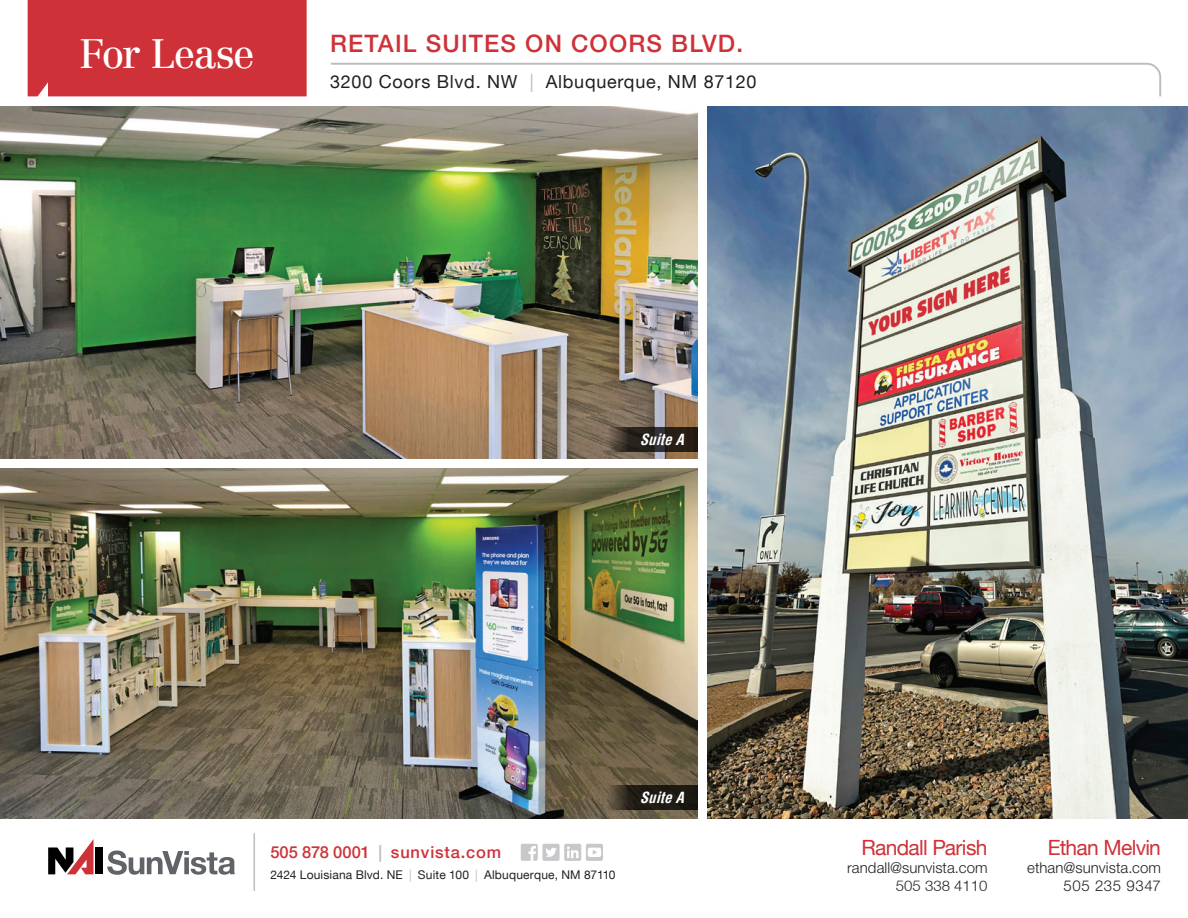
<style>
.page{position:relative;width:1188px;height:918px;background:#fff}
.page>*{position:absolute;margin:0;border:0;box-sizing:border-box;transform-origin:0 0}
.t1{font:40.5px "Centennial LT Std";letter-spacing:-.04em;color:#fff}
.t2{font:500 24px "Helvetica Neue LT";letter-spacing:.05em;color:#cf3138}
.t3{font:21px "Helvetica Neue LT";letter-spacing:-.03em;color:#cf3138}
.t4{font:18px "Helvetica Neue LT";letter-spacing:.04em;color:#231f20}
.t5{font:500 16.5px "Helvetica Neue LT";letter-spacing:.05em;color:#cf3138}
.t6{font:300 15px/18px "Helvetica Neue LT Std";letter-spacing:.005em;color:#231f20;text-align:right}
.t7{font:italic 700 condensed 15px "Helvetica";color:#fff}
.t8{font:300 15px "Helvetica Neue LT";color:#231f20}
.t9{font:12px "Helvetica Neue LT";letter-spacing:.015em;color:#231f20}
.s1{color:#bcbdc0}
</style>
<div class="page">
<img style="left:0;top:107px;width:698px;height:351px">
<img style="left:0;top:469px;width:698px;height:350px">
<img style="left:708px;top:107px;width:480px;height:712px">
<div style="left:96px;top:848px;width:7px;height:26px;background:#000"></div>
<svg style="left:48px;top:839px;width:46px;height:35px"></svg>
<svg style="left:107px;top:851px;width:128px;height:24px"></svg>
<div style="left:521px;top:844px;width:17px;height:17px;background:#c7c8ca;border-radius:2px"></div>
<svg style="left:528px;top:846px;width:8px;height:15px"></svg>
<div style="left:564px;top:844px;width:17px;height:17px;background:#c7c8ca;border-radius:2px"></div>
<svg style="left:567px;top:847px;width:12px;height:11px"></svg>
<div style="left:542px;top:844px;width:18px;height:17px;background:#c7c8ca;border-radius:2px"></div>
<svg style="left:546px;top:848px;width:10px;height:9px"></svg>
<div style="left:586px;top:844px;width:17px;height:17px;background:#c7c8ca;border-radius:2px"></div>
<svg style="left:588px;top:848px;width:13px;height:9px"></svg>
<hr style="left:254px;top:833px;width:1px;height:58px;background:#bcbdc0">
<div style="left:28px;top:0;width:279px;height:96px;background:#cf3138"></div>
<svg style="left:331px;top:62px;width:831px;height:35px"></svg>
<svg style="left:607px;top:427px;width:91px;height:24px;background:#312922"></svg>
<svg style="left:607px;top:785px;width:91px;height:25px;background:#28231b"></svg>
<h1 class="t1" style="left:79px;top:30px;width:177px">For Lease</h1>
<h2 class="t2" style="left:330px;top:29px;width:414px">RETAIL SUITES ON COORS BLVD.</h2>
<h3 class="t4" style="left:330px;top:71px;width:428px">3200 Coors Blvd. NW <span class="s1">|</span> Albuquerque, NM 87120</h3>
<p class="t7" style="left:640px;top:429px;width:50px">SuiteA</p>
<h3 class="t5" style="left:270px;top:843px;width:232px">505 878 0001 <span class="s1">|</span> sunvista.com</h3>
<p class="t9" style="left:270px;top:868px;width:347px">2424 Louisiana Blvd. NE <span class="s1">|</span> Suite 100 <span class="s1">|</span> Albuquerque, NM 87110</p>
<p class="t7" style="left:640px;top:788px;width:50px">SuiteA</p>
<h3 class="t3" style="left:861px;top:835px;width:128px">Randall Parish</h3>
<p class="t6" style="left:847px;top:858px;width:142px">randall@sunvista.com</p>
<p class="t8" style="left:896px;top:876px;width:93px">505 338 4110</p>
<h3 class="t3" style="left:1048px;top:835px;width:115px">Ethan Melvin</h3>
<p class="t6" style="left:1027px;top:858px;width:135px">ethan@sunvista.com<br>505 235 9347</p>
</div>
